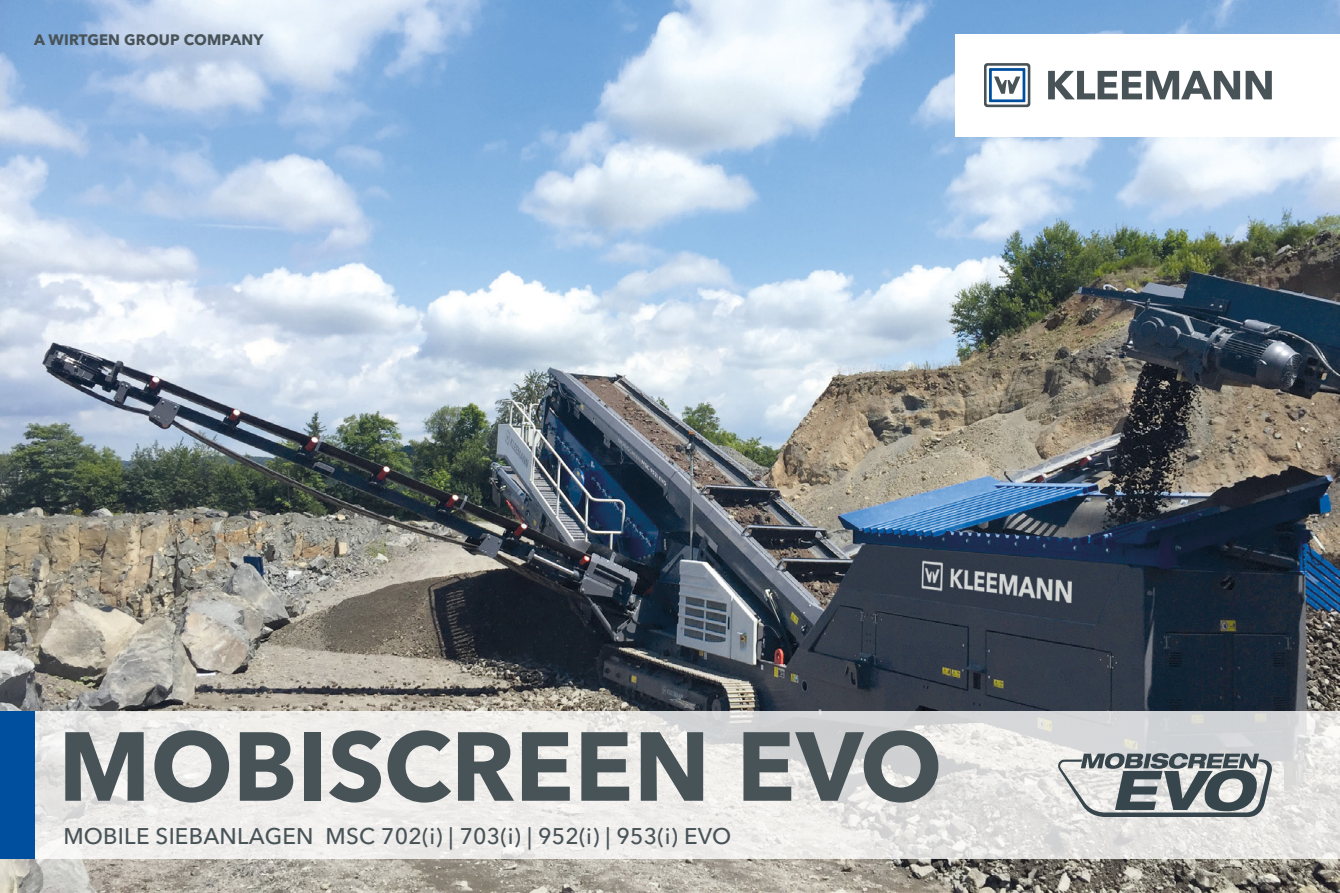
<style>
.page{position:relative;width:1340px;height:893px;background:#fff}
.page>*{position:absolute;margin:0;border:0;box-sizing:border-box;transform-origin:0 0}
.t1{font:700 96.9px "Avenir Next LT Pro";color:#485358}
.t2{font:500 22.5px "Avenir Next LT Pro";letter-spacing:.01em;color:#485358}
.t3{font:700 15px "Avenir Next LT Pro";letter-spacing:.01em;color:#485358}
</style>
<div class="page">
<img style="left:0;top:0;width:1339px;height:893px">
<svg style="left:34px;top:711px;width:1305px;height:148px;fill:#ecebe9"></svg>
<div style="left:0;top:711px;width:34px;height:148px;background:#004f9f"></div>
<div style="left:955px;top:34px;width:384px;height:102px;background:#fff"></div>
<svg style="left:1048px;top:71px;width:223px;height:28px"></svg>
<svg style="left:984px;top:63px;width:46px;height:44px"></svg>
<svg style="left:1058px;top:753px;width:213px;height:64px;background:#949b9c"></svg>
<p class="t3" style="left:34px;top:31px;width:231px">A WIRTGEN GROUP COMPANY</p>
<h1 class="t1" style="left:58px;top:707px;width:885px">MOBISCREEN EVO</h1>
<p class="t2" style="left:63px;top:822px;width:669px">MOBILE SIEBANLAGEN MSC 702(i) | 703(i) | 952(i) | 953(i) EVO</p>
</div>
